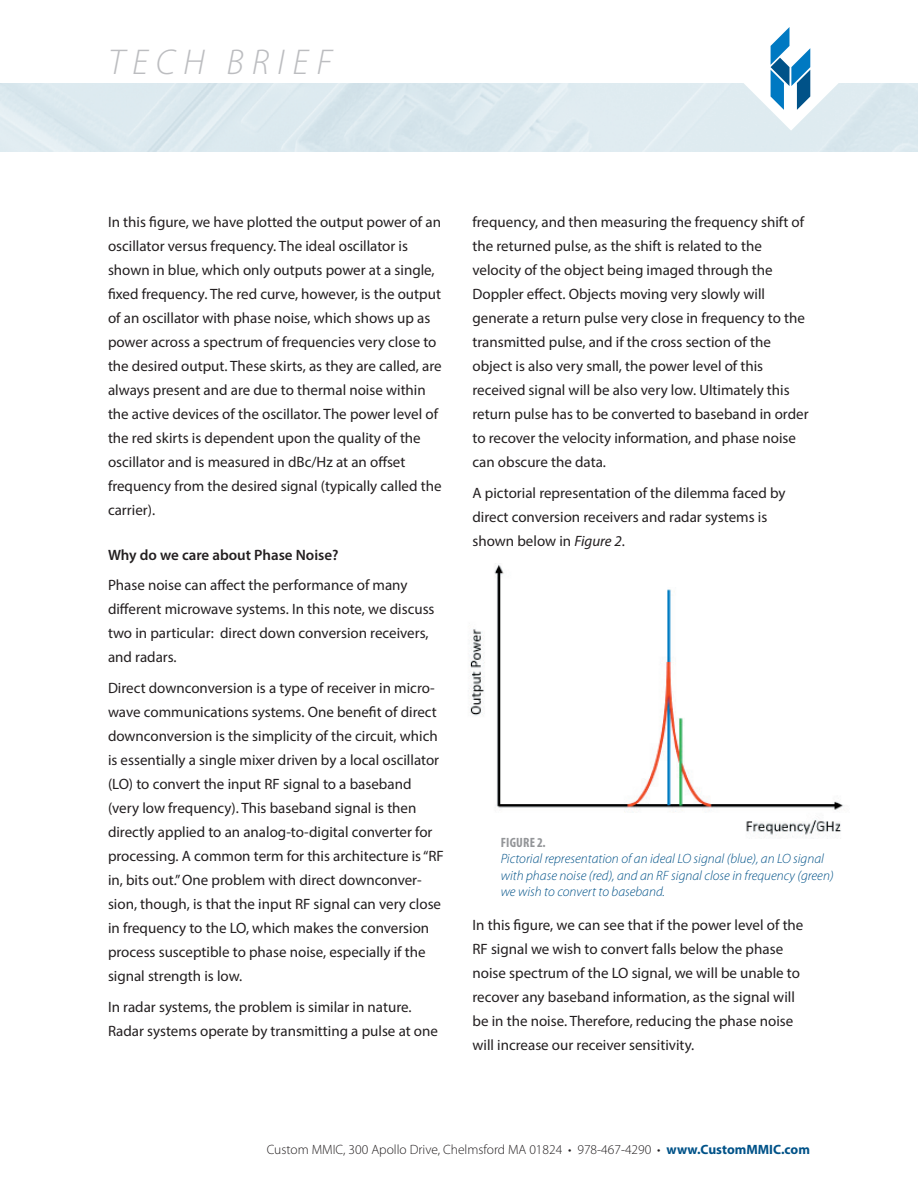
<style>
.page{position:relative;width:918px;height:1188px;background:#fff}
.page>*{position:absolute;margin:0;border:0;box-sizing:border-box;transform-origin:0 0}
.t1{font:italic 300 36px "Myriad Pro";letter-spacing:.22em;color:#bcbdc0}
.t2{font:15px/24px "Myriad Pro";color:#231f20}
.t3{font:600 15px "Myriad Pro";color:#231f20}
.t4{font:italic 300 13.5px/16.2px "Myriad Pro";color:#005288}
.t5{font:300 13.5px "Myriad Pro";color:#231f20}
.t6{font:700 condensed 13.5px "Myriad Pro";letter-spacing:.01em;color:#939598}
.s1{font-style:italic}
.s2{font-weight:700;color:#005288}
</style>
<div class="page">
<svg style="left:728px;top:27px;width:126px;height:104px"></svg>
<img style="left:470px;top:564px;width:374px;height:273px">
<h1 class="t1" style="left:108px;top:40px;width:225px">TECH BRIEF</h1>
<p class="t2" style="left:108px;top:210px;width:335px">In this figure, we have plotted the output power of an oscillator versus frequency. The ideal oscillator is shown in blue, which only outputs power at a single, fixed frequency. The red curve, however, is the output of an oscillator with phase noise, which shows up as power across a spectrum of frequencies very close to the desired output. These skirts, as they are called, are always present and are due to thermal noise within the active devices of the oscillator. The power level of the red skirts is dependent upon the quality of the oscillator and is measured in dBc/Hz at an offset frequency from the desired signal (typically called the carrier).</p>
<p class="t3" style="left:108px;top:545px;width:232px">Why do we care about Phase Noise?</p>
<p class="t2" style="left:108px;top:573px;width:328px">Phase noise can affect the performance of many different microwave systems. In this note, we discuss two in particular: direct down conversion receivers, and radars.</p>
<p class="t2" style="left:108px;top:676px;width:337px">Direct downconversion is a type of receiver in micro&shy;wave communications systems. One benefit of direct downconversion is the simplicity of the circuit, which is essentially a single mixer driven by a local oscillator (LO) to convert the input RF signal to a baseband (very low frequency). This baseband signal is then directly applied to an analog-to-digital converter for processing. A common term for this architecture is “RF in, bits out.” One problem with direct downconver&shy;sion, though, is that the input RF signal can very close in frequency to the LO, which makes the conversion process susceptible to phase noise, especially if the signal strength is low.</p>
<p class="t2" style="left:108px;top:994px;width:332px">In radar systems, the problem is similar in nature.<br>Radar systems operate by transmitting a pulse at one</p>
<p class="t2" style="left:472px;top:210px;width:338px">frequency, and then measuring the frequency shift of the returned pulse, as the shift is related to the velocity of the object being imaged through the Doppler effect. Objects moving very slowly will generate a return pulse very close in frequency to the transmitted pulse, and if the cross section of the object is also very small, the power level of this received signal will be also very low. Ultimately this return pulse has to be converted to baseband in order to recover the velocity information, and phase noise can obscure the data.</p>
<p class="t2" style="left:472px;top:481px;width:315px">A pictorial representation of the dilemma faced by direct conversion receivers and radar systems is shown below in <span class="s1">Figure 2</span>.</p>
<p class="t6" style="left:501px;top:834px;width:46px">FIGURE 2.</p>
<p class="t4" style="left:501px;top:851px;width:334px">Pictorial representation of an ideal LO signal (blue), an LO signal with phase noise (red), and an RF signal close in frequency (green) we wish to convert to baseband.</p>
<p class="t2" style="left:472px;top:913px;width:332px">In this figure, we can see that if the power level of the RF signal we wish to convert falls below the phase noise spectrum of the LO signal, we will be unable to recover any baseband information, as the signal will be in the noise. Therefore, reducing the phase noise will increase our receiver sensitivity.</p>
<p class="t5" style="left:267px;top:1141px;width:545px">Custom MMIC, 300 Apollo Drive, Chelmsford MA 01824 • 978-467-4290 • <span class="s2">www.CustomMMIC.com</span></p>
</div>
